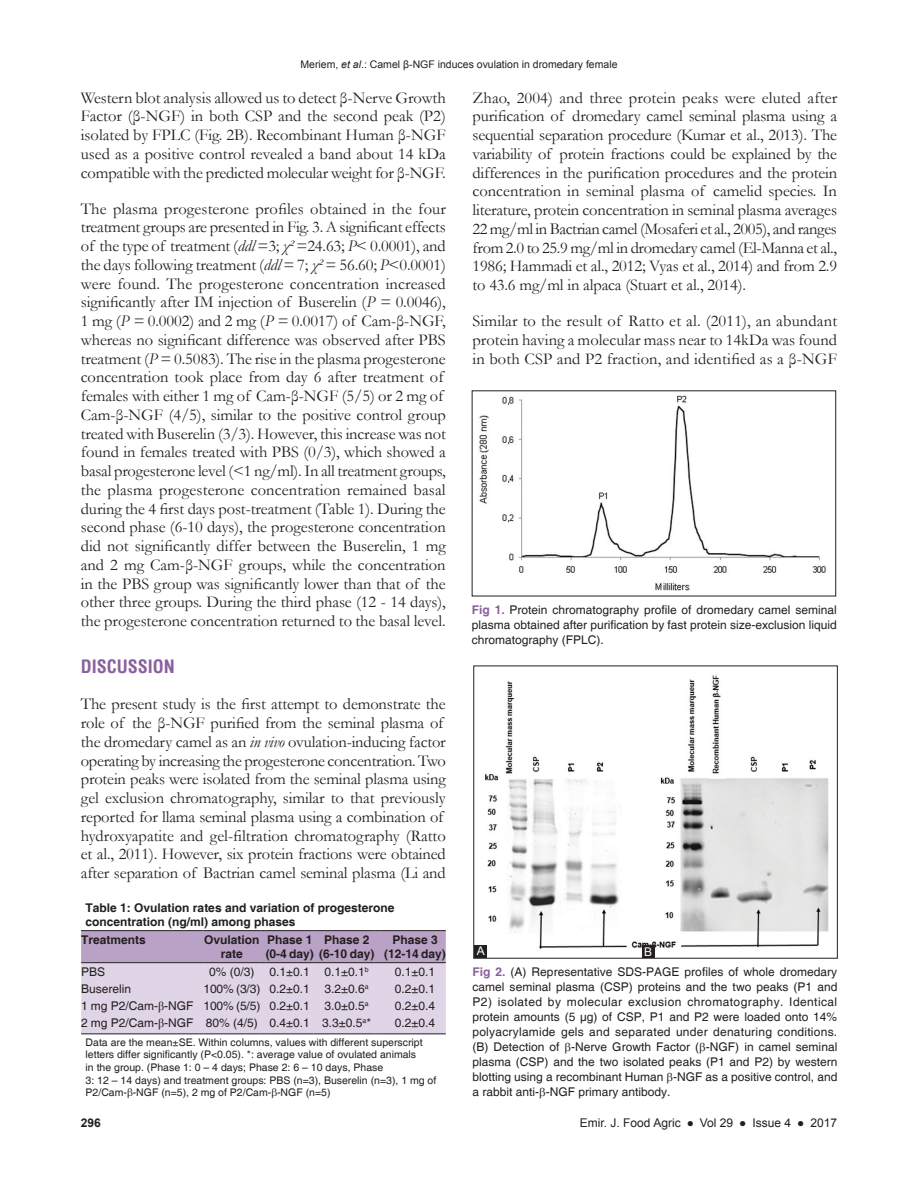
<style>
.page{position:relative;width:918px;height:1188px;background:#fff}
.page>*{position:absolute;margin:0;border:0;box-sizing:border-box;transform-origin:0 0}
.t1{font:700 condensed 18px "Helvetica";color:#8a5f9d}
.TX{font:16.5px/18.8px "Garamond";letter-spacing:-.005em;color:#231f20;text-align:justify}
.FGC{font:12px/15px "Helvetica";color:#231f20;text-align:justify}
.TB{font:12px "Helvetica";color:#231f20}
.TT{font:700 12px/14.4px "Helvetica";color:#231f20}
.TCH{font:700 12px/14.4px "Helvetica";color:#231f20;text-align:center}
.TBL{font:12px "Helvetica";color:#231f20}
.t2{font:12px "Arial";color:#231f20}
.t3{font:700 12px "Arial";color:#231f20}
.LABEL{font:12px "Arial";color:#fff}
.TFN{font:10.5px/12.6px "Helvetica";color:#231f20}
.t4{font:10.5px "Arial";color:#231f20}
.s1{font-style:italic}
.s2{font-family:"Times New Roman"}
.s3{font-weight:700;color:#8a5f9d}
</style>
<div class="page">
<svg style="left:81px;top:930px;width:365px;height:104px;background:#d0c1d8"></svg>
<hr style="left:380px;top:930px;width:66px;height:1px;background:#231f20">
<img style="left:479px;top:395px;width:347px;height:196px">
<img style="left:485px;top:675px;width:344px;height:274px">
<div style="left:474px;top:945px;width:13px;height:13px;background:#231f20"></div>
<div style="left:642px;top:945px;width:13px;height:13px;background:#231f20"></div>
<p class="t4" style="left:300px;top:57px;width:319px">Meriem, <span class="s1">et al</span>.: Camel β-NGF induces ovulation in dromedary female</p>
<p class="TX" style="left:81px;top:88px;width:366px">Western blot analysis allowed us to detect β-Nerve Growth Factor (β-NGF) in both CSP and the second peak (P2) isolated by FPLC (Fig. 2B). Recombinant Human β-NGF used as a positive control revealed a band about 14 kDa compatible with the predicted molecular weight for β-NGF.</p>
<p class="TX" style="left:81px;top:199px;width:367px;text-align:left">The plasma progesterone profiles obtained in the four treatment groups are presented in Fig. 3. A significant effects of the type of treatment (<span class="s1">ddl</span> =3; <span class="s1">χ²</span> =24.63; <span class="s1">P</span>&lt; 0.0001), and the days following treatment (<span class="s1">ddl</span> = 7; <span class="s1">χ²</span> = 56.60; <span class="s1">P</span>&lt;0.0001) were found. The progesterone concentration increased significantly after IM injection of Buserelin (<span class="s1">P =</span> 0.0046), 1 mg (<span class="s1">P =</span> 0.0002) and 2 mg (<span class="s1">P =</span> 0.0017) of Cam-β-NGF, whereas no significant difference was observed after PBS treatment (<span class="s1">P</span> = 0.5083). The rise in the plasma progesterone concentration took place from day 6 after treatment of females with either 1 mg of Cam-β-NGF (5/5) or 2 mg of Cam-β-NGF (4/5), similar to the positive control group treated with Buserelin (3/3). However, this increase was not found in females treated with PBS (0/3), which showed a basal progesterone level (&lt;1 ng/ml). In all treatment groups, the plasma progesterone concentration remained basal during the 4 first days post-treatment (Table 1). During the second phase (6-10 days), the progesterone concentration did not significantly differ between the Buserelin, 1 mg and 2 mg Cam-β-NGF groups, while the concentration in the PBS group was significantly lower than that of the other three groups. During the third phase (12 - 14 days), the progesterone concentration returned to the basal level.</p>
<h1 class="t1" style="left:81px;top:655px;width:96px">DISCUSSION</h1>
<p class="TX" style="left:81px;top:695px;width:367px;text-align:left">The present study is the first attempt to demonstrate the role of the β-NGF purified from the seminal plasma of the dromedary camel as an <span class="s1">in vivo</span> ovulation-inducing factor operating by increasing the progesterone concentration. Two protein peaks were isolated from the seminal plasma using gel exclusion chromatography, similar to that previously reported for llama seminal plasma using a combination of hydroxyapatite and gel-filtration chromatography (Ratto et al., 2011). However, six protein fractions were obtained after separation of Bactrian camel seminal plasma (Li and</p>
<p class="TT" style="left:86px;top:901px;width:310px">Table 1: Ovulation rates and variation of progesterone concentration (ng/ml) among phases</p>
<p class="TCH" style="left:81px;top:933px;width:66px">Treatments</p>
<p class="TCH" style="left:204px;top:933px;width:57px">Ovulation rate</p>
<p class="TCH" style="left:266px;top:933px;width:110px;text-align:left">Phase 1<br>(0‑4 day) (6‑10 day)</p>
<p class="TCH" style="left:324px;top:933px;width:47px">Phase 2</p>
<p class="TCH" style="left:392px;top:933px;width:47px">Phase 3</p>
<p class="TCH" style="left:384px;top:947px;width:63px">(12‑14 day)</p>
<p class="TB" style="left:81px;top:965px;width:26px">PBS</p>
<p class="TB" style="left:209px;top:965px;width:47px">0% (0/3)</p>
<p class="TB" style="left:270px;top:965px;width:42px">0.1±0.1</p>
<p class="TB" style="left:325px;top:965px;width:46px">0.1±0.1<sup>b</sup></p>
<p class="TB" style="left:395px;top:965px;width:42px">0.1±0.1</p>
<p class="TB" style="left:81px;top:982px;width:52px">Buserelin</p>
<p class="TB" style="left:203px;top:982px;width:58px">100% (3/3)</p>
<p class="TB" style="left:270px;top:982px;width:42px">0.2±0.1</p>
<p class="TB" style="left:325px;top:982px;width:46px">3.2±0.6<sup>a</sup></p>
<p class="TB" style="left:395px;top:982px;width:42px">0.2±0.1</p>
<p class="TB" style="left:81px;top:999px;width:114px">1 mg P2/Cam‑<span class="s2">β</span>‑NGF</p>
<p class="TB" style="left:203px;top:999px;width:58px">100% (5/5)</p>
<p class="TB" style="left:270px;top:999px;width:42px">0.2±0.1</p>
<p class="TB" style="left:325px;top:999px;width:46px">3.0±0.5<sup>a</sup></p>
<p class="TB" style="left:395px;top:999px;width:42px">0.2±0.4</p>
<p class="TBL" style="left:81px;top:1016px;width:114px">2 mg P2/Cam‑<span class="s2">β</span>‑NGF</p>
<p class="TBL" style="left:206px;top:1016px;width:54px">80% (4/5)</p>
<p class="TBL" style="left:270px;top:1016px;width:42px">0.4±0.1</p>
<p class="TBL" style="left:322px;top:1016px;width:50px">3.3±0.5<sup>a</sup>*</p>
<p class="TBL" style="left:395px;top:1016px;width:42px">0.2±0.4</p>
<p class="TFN" style="left:86px;top:1036px;width:352px">Data are the mean±SE. Within columns, values with different superscript letters differ significantly (P&lt;0.05). *: average value of ovulated animals<br>in the group. (Phase 1: 0 – 4 days; Phase 2: 6 – 10 days, Phase<br>3: 12 – 14 days) and treatment groups: PBS (n=3), Buserelin (n=3), 1 mg of P2/Cam‑ ‑NGF (n=5), 2 mg of P2/Cam‑ ‑NGF (n=5)</p>
<p class="TX" style="left:472px;top:88px;width:366px">Zhao, 2004) and three protein peaks were eluted after purification of dromedary camel seminal plasma using a sequential separation procedure (Kumar et al., 2013). The variability of protein fractions could be explained by the differences in the purification procedures and the protein concentration in seminal plasma of camelid species. In literature, protein concentration in seminal plasma averages 22 mg/ml in Bactrian camel (Mosaferi et al., 2005), and ranges from 2.0 to 25.9 mg/ml in dromedary camel (El-Manna et al., 1986; Hammadi et al., 2012; Vyas et al., 2014) and from 2.9 to 43.6 mg/ml in alpaca (Stuart et al., 2014).</p>
<p class="TX" style="left:472px;top:311px;width:366px">Similar to the result of Ratto et al. (2011), an abundant protein having a molecular mass near to 14kDa was found in both CSP and P2 fraction, and identified as a β-NGF</p>
<p class="FGC" style="left:472px;top:603px;width:366px"><span class="s3">Fig 1.</span> Protein chromatography profile of dromedary camel seminal plasma obtained after purification by fast protein size-exclusion liquid chromatography (FPLC).</p>
<p class="LABEL" style="left:477px;top:942px;width:10px">A</p>
<p class="LABEL" style="left:644px;top:944px;width:10px">B</p>
<p class="FGC" style="left:472px;top:965px;width:366px"><span class="s3">Fig 2.</span> (A) Representative SDS-PAGE profiles of whole dromedary camel seminal plasma (CSP) proteins and the two peaks (P1 and P2) isolated by molecular exclusion chromatography. Identical protein amounts (5 μg) of CSP, P1 and P2 were loaded onto 14% polyacrylamide gels and separated under denaturing conditions. (B) Detection of -Nerve Growth Factor ( -NGF) in camel seminal plasma (CSP) and the two isolated peaks (P1 and P2) by western blotting using a recombinant Human -NGF as a positive control, and a rabbit anti- -NGF primary antibody.</p>
<p class="t3" style="left:81px;top:1115px;width:22px">296</p>
<p class="t2" style="left:580px;top:1115px;width:259px">Emir. J. Food Agric ● Vol 29 ● Issue 4 ● 2017</p>
</div>
